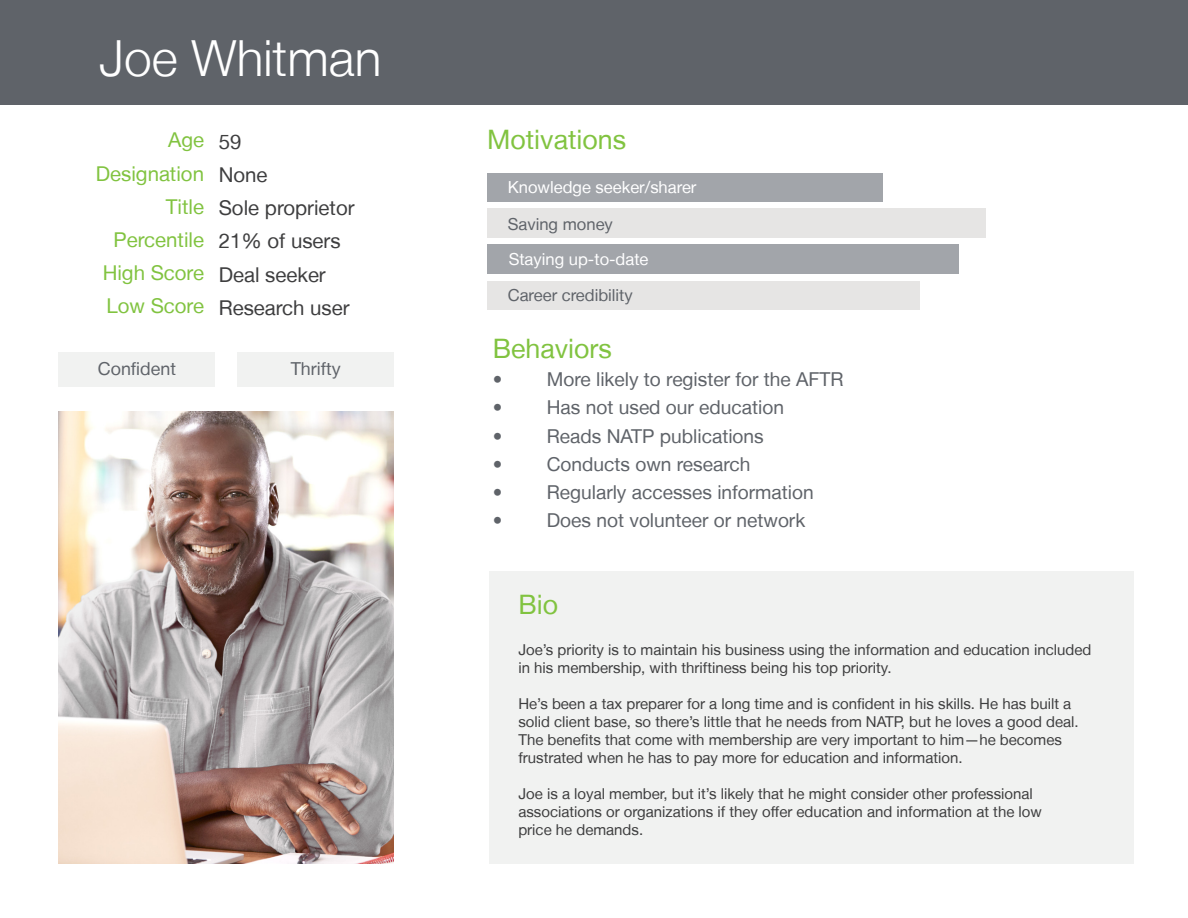
<style>
.page{position:relative;width:1188px;height:918px;background:#fff}
.page>*{position:absolute;margin:0;border:0;box-sizing:border-box;transform-origin:0 0}
.t1{font:300 49.8px "Helvetica Neue LT";color:#fff}
.t2{font:26.85px "Helvetica Neue LT";color:#81c340}
.t3{font:20.4px "Helvetica Neue LT";color:#3e3e3f}
.t4{font:20.4px "Helvetica Neue LT";color:#81c340}
.t5{font:19.2px "Helvetica Neue LT";color:#5f6369}
.t6{font:17.85px "Helvetica Neue LT";color:#5f6369}
.t7{font:16.65px "Helvetica Neue LT";color:#fff}
.t8{font:16.65px "Helvetica Neue LT";color:#5f6369}
.t9{font:15px/18px "Helvetica Neue LT";color:#3e3e3f}
</style>
<div class="page">
<div style="left:0;top:0;width:1188px;height:105px;background:#5f6369"></div>
<div style="left:488px;top:173px;width:395px;height:28px;background:#a2a5aa"></div>
<div style="left:488px;top:245px;width:471px;height:29px;background:#a2a5aa"></div>
<div style="left:488px;top:281px;width:432px;height:29px;background:#e6e5e4"></div>
<div style="left:488px;top:208px;width:498px;height:30px;background:#e6e5e4"></div>
<img style="left:59px;top:412px;width:335px;height:452px">
<div style="left:489px;top:571px;width:645px;height:293px;background:#f1f2f1"></div>
<div style="left:237px;top:352px;width:156px;height:35px;background:#f1f2f1"></div>
<div style="left:59px;top:352px;width:156px;height:35px;background:#f1f2f1"></div>
<p class="t1" style="left:99px;top:27px;width:284px">Joe Whitman</p>
<p class="t4" style="left:168px;top:128px;width:37px">Age</p>
<p class="t4" style="left:96px;top:161px;width:110px">Designation</p>
<p class="t4" style="left:166px;top:194px;width:40px">Title</p>
<p class="t4" style="left:114px;top:228px;width:92px">Percentile</p>
<p class="t4" style="left:103px;top:261px;width:103px">High Score</p>
<p class="t4" style="left:106px;top:294px;width:99px">Low Score</p>
<p class="t3" style="left:219px;top:129px;width:24px">59</p>
<p class="t3" style="left:219px;top:163px;width:50px">None</p>
<p class="t3" style="left:219px;top:196px;width:137px">Sole proprietor</p>
<p class="t3" style="left:219px;top:229px;width:123px">21% of users</p>
<p class="t3" style="left:219px;top:262px;width:109px">Deal seeker</p>
<p class="t3" style="left:219px;top:295px;width:132px">Research user</p>
<p class="t6" style="left:98px;top:358px;width:80px">Confident</p>
<p class="t6" style="left:291px;top:358px;width:51px">Thrifty</p>
<p class="t2" style="left:487px;top:124px;width:141px">Motivations</p>
<p class="t7" style="left:508px;top:177px;width:190px">Knowledge seeker/sharer</p>
<p class="t8" style="left:508px;top:214px;width:107px">Saving money</p>
<p class="t7" style="left:509px;top:249px;width:141px">Staying up-to-date</p>
<p class="t8" style="left:508px;top:285px;width:127px">Career credibility</p>
<p class="t2" style="left:493px;top:333px;width:121px">Behaviors</p>
<p class="t5" style="left:493px;top:368px;width:352px">• More likely to register for the AFTR</p>
<p class="t5" style="left:493px;top:396px;width:293px">• Has not used our education</p>
<p class="t5" style="left:493px;top:424px;width:273px">• Reads NATP publications</p>
<p class="t5" style="left:493px;top:452px;width:259px">• Conducts own research</p>
<p class="t5" style="left:493px;top:480px;width:323px">• Regularly accesses information</p>
<p class="t5" style="left:493px;top:508px;width:314px">• Does not volunteer or network</p>
<p class="t2" style="left:518px;top:589px;width:41px">Bio</p>
<p class="t9" style="left:518px;top:641px;width:574px">Joe’s priority is to maintain his business using the information and education included in his membership, with thriftiness being his top priority.</p>
<p class="t9" style="left:518px;top:695px;width:562px">He’s been a tax preparer for a long time and is confident in his skills. He has built a solid client base, so there’s little that he needs from NATP, but he loves a good deal.<br>The benefits that come with membership are very important to him—he becomes frustrated when he has to pay more for education and information.</p>
<p class="t9" style="left:518px;top:785px;width:525px">Joe is a loyal member, but it’s likely that he might consider other professional associations or organizations if they offer education and information at the low price he demands.</p>
</div>
